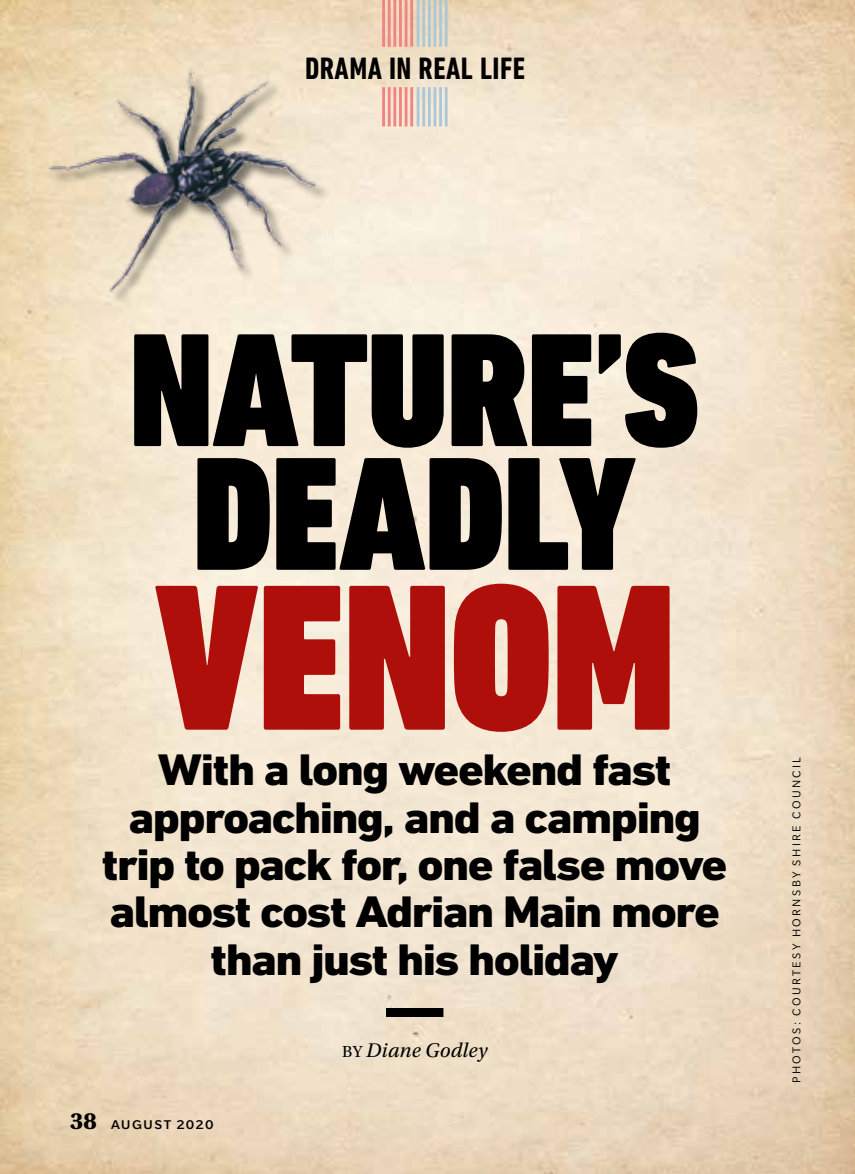
<style>
.page{position:relative;width:855px;height:1174px;background:#fff}
.page>*{position:absolute;margin:0;border:0;box-sizing:border-box;transform-origin:0 0}
.t1{font:900 condensed 211.5px "DIN Next LT Pro";letter-spacing:-.01em;color:#ae0f0a}
.t2{font:900 condensed 164.25px/123.8px "DIN Next LT Pro";letter-spacing:-.005em;color:#000;text-align:center}
.t3{font:800 45px/47.2px "DIN Next LT Pro";letter-spacing:-.035em;color:#000;text-align:center;scale:1.08 1}
.t4{font:700 condensed 31.5px "DIN Next LT Pro";letter-spacing:.015em;color:#000}
.t5{font:italic 20.7px "Utopia Std";letter-spacing:.015em;color:#000}
.t6{font:18.45px "Slate Pro";letter-spacing:.055em;color:#000}
.t7{font:12.38px "Slate Pro";letter-spacing:.19em;color:#000}
.s1{font-family:"Utopia Std Bold Capt";font-size:24.75px}
.s2{font-style:normal;font-size:16.88px}
</style>
<div class="page">
<img style="left:0;top:0;width:855px;height:1174px">
<hr style="left:410px;top:0;width:3px;height:47px;background:#f08482">
<hr style="left:405px;top:0;width:2px;height:47px;background:#f08482">
<hr style="left:399px;top:0;width:3px;height:47px;background:#f08482">
<hr style="left:393px;top:0;width:3px;height:47px;background:#f08482">
<hr style="left:388px;top:0;width:2px;height:47px;background:#f08482">
<hr style="left:382px;top:0;width:3px;height:47px;background:#f08482">
<hr style="left:410px;top:87px;width:3px;height:39px;background:#f08482">
<hr style="left:405px;top:87px;width:2px;height:39px;background:#f08482">
<hr style="left:399px;top:87px;width:3px;height:39px;background:#f08482">
<hr style="left:393px;top:87px;width:3px;height:39px;background:#f08482">
<hr style="left:388px;top:87px;width:2px;height:39px;background:#f08482">
<hr style="left:382px;top:87px;width:3px;height:39px;background:#f08482">
<hr style="left:445px;top:0;width:2px;height:47px;background:#acc7d7">
<hr style="left:439px;top:0;width:3px;height:47px;background:#acc7d7">
<hr style="left:433px;top:0;width:3px;height:47px;background:#acc7d7">
<hr style="left:428px;top:0;width:3px;height:47px;background:#acc7d7">
<hr style="left:422px;top:0;width:3px;height:47px;background:#acc7d7">
<hr style="left:417px;top:0;width:2px;height:47px;background:#acc7d7">
<hr style="left:445px;top:87px;width:2px;height:39px;background:#acc7d7">
<hr style="left:439px;top:87px;width:3px;height:39px;background:#acc7d7">
<hr style="left:433px;top:87px;width:3px;height:39px;background:#acc7d7">
<hr style="left:428px;top:87px;width:3px;height:39px;background:#acc7d7">
<hr style="left:422px;top:87px;width:3px;height:39px;background:#acc7d7">
<hr style="left:417px;top:87px;width:2px;height:39px;background:#acc7d7">
<img style="left:32px;top:56px;width:303px;height:257px">
<div style="left:386px;top:1008px;width:57px;height:9px;background:#000"></div>
<p class="t4" style="left:305px;top:50px;width:221px">DRAMA IN REAL LIFE</p>
<h2 class="t2" style="left:130px;top:330px;width:571px">NATURE’S<br>DEADLY</h2>
<h1 class="t1" style="left:154px;top:535px;width:523px">VENOM</h1>
<p class="t3" style="left:102px;top:746px;width:581px">With a long weekend fast approaching, and a camping trip to pack for, one false move almost cost Adrian Main more than just his holiday</p>
<p class="t6" style="left:70px;top:1113px;width:145px"><span class="s1">38</span> August 2020</p>
<p class="t5" style="left:342px;top:1039px;width:147px"><span class="s2">BY</span> Diane Godley</p>
<p class="t7" style="left:790px;top:1083px;width:327px;rotate:-90deg">PHOTOS: COURTESY HORNSBY SHIRE COUNCIL</p>
</div>
